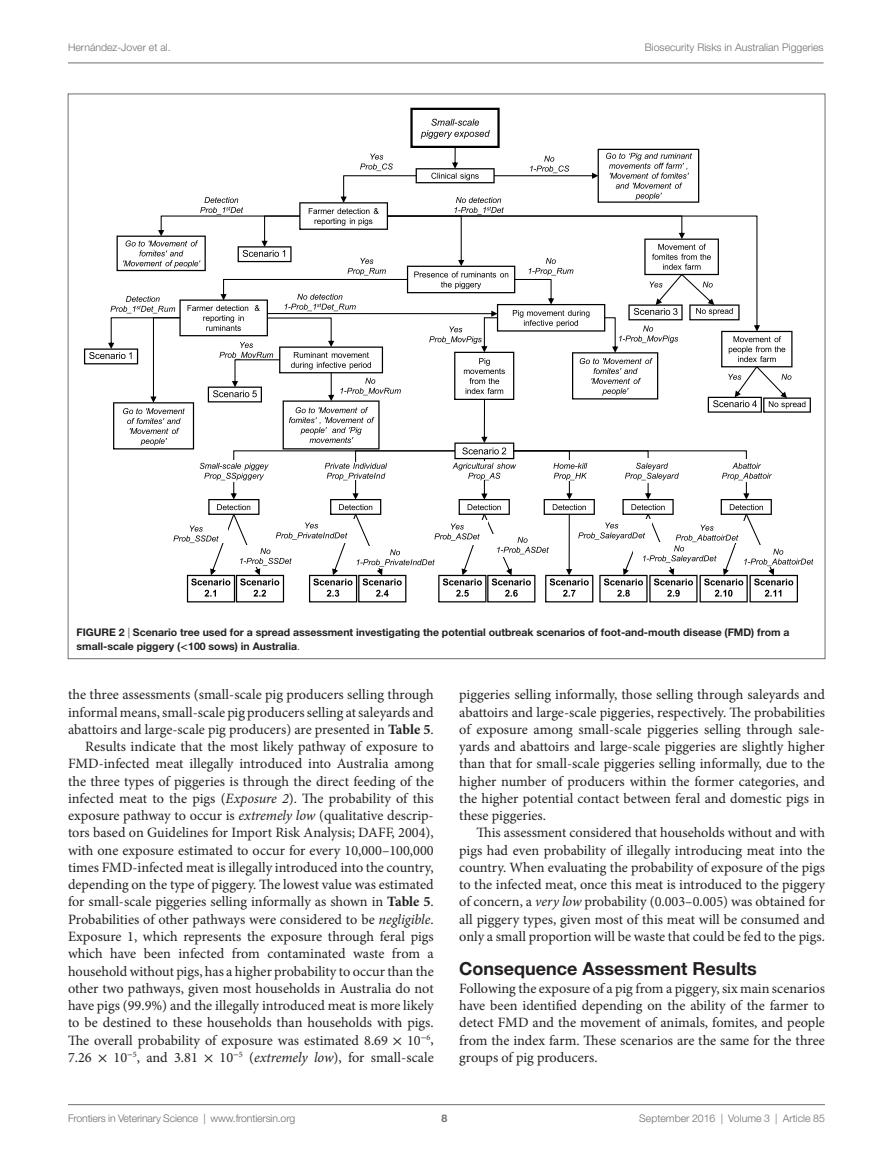
<style>
.page{position:relative;width:893px;height:1170px;background:#fff}
.page>*{position:absolute;margin:0;border:0;box-sizing:border-box;transform-origin:0 0}
.t1{font:700 18px "Helvetica Neue LT Std";color:#231f20}
.t2{font:14.25px/17.2px "Minion Pro";color:#231f20;text-align:justify}
.t3{font:700 10.5px/14.2px "Helvetica Neue LT Std";color:#231f20}
.t4{font:300 10.5px "Helvetica Neue LT Std";color:#6c6d70}
.t5{font:700 10.5px "Helvetica Neue LT Std";color:#6c6d70}
.s1{font-weight:300}
.s2{font-family:"STIX General"}
.s3{font-weight:700}
.s4{font-style:italic}
</style>
<div class="page">
<svg style="left:84px;top:108px;width:729px;height:494px"></svg>
<hr style="left:68px;top:63px;width:756px;height:1px;background:#6c6d70">
<hr style="left:68px;top:1104px;width:757px;height:1px;background:#6c6d70">
<p class="t4" style="left:68px;top:41px;width:104px">Hernández-Jover et al.</p>
<p class="t4" style="left:645px;top:41px;width:180px">Biosecurity Risks in Australian Piggeries</p>
<p class="t3" style="left:77px;top:625px;width:714px">FIG URE 2 <span class="s1">|</span> Scenario tree used for a spread assessment investigating the potential outbreak scenarios of foot-and-mouth disease (FMD) from a small-scale piggery (<span class="s2">&lt;</span>100 sows) in Australia<span class="s1">.</span></p>
<p class="t2" style="left:68px;top:686px;width:367px;text-align:right">the three assessments (small-scale pig producers selling through informal means, small-scale pig producers selling at saleyards and abattoirs and large-scale pig producers) are presented in <span class="s3">Table 5</span>.<br>Results indicate that the most likely pathway of exposure to FMD-infected meat illegally introduced into Australia among the three types of piggeries is through the direct feeding of the infected meat to the pigs (<span class="s4">Exposure 2</span>). The probability of this exposure pathway to occur is <span class="s4">extremely low</span> (qualitative descrip&shy;tors based on Guidelines for Import Risk Analysis; DAFF, 2004), with one exposure estimated to occur for every 10,000–100,000 times FMD-infected meat is illegally introduced into the country, depending on the type of piggery. The lowest value was estimated for small-scale piggeries selling informally as shown in <span class="s3">Table 5</span>.<br>Probabilities of other pathways were considered to be <span class="s4">negligible</span>.<br>Exposure 1, which represents the exposure through feral pigs which have been infected from contaminated waste from a household without pigs, has a higher probability to occur than the other two pathways, given most households in Australia do not have pigs (99.9%) and the illegally introduced meat is more likely to be destined to these households than households with pigs.<br>The overall probability of exposure was estimated 8.69 <span class="s2">×</span> 10<sup>−</sup><sup>6</sup>, 7.26 <span class="s2">×</span> 10<sup>−</sup><sup>5</sup>, and 3.81 <span class="s2">×</span> 10<sup>−</sup><sup>5</sup> (<span class="s4">extremely low</span>), for small-scale</p>
<p class="t2" style="left:459px;top:686px;width:367px">piggeries selling informally, those selling through saleyards and abattoirs and large-scale piggeries, respectively. The probabilities of exposure among small-scale piggeries selling through sale&shy;yards and abattoirs and large-scale piggeries are slightly higher than that for small-scale piggeries selling informally, due to the higher number of producers within the former categories, and the higher potential contact between feral and domestic pigs in these piggeries.</p>
<p class="t2" style="left:459px;top:824px;width:367px;text-indent:17px">This assessment considered that households without and with pigs had even probability of illegally introducing meat into the country. When evaluating the probability of exposure of the pigs to the infected meat, once this meat is introduced to the piggery of concern, a <span class="s4">very low</span> probability (0.003–0.005) was obtained for all piggery types, given most of this meat will be consumed and only a small proportion will be waste that could be fed to the pigs.</p>
<p class="t1" style="left:459px;top:957px;width:299px">Consequence Assessment Results</p>
<p class="t2" style="left:459px;top:979px;width:367px">Following the exposure of a pig from a piggery, six main scenarios have been identified depending on the ability of the farmer to detect FMD and the movement of animals, fomites, and people from the index farm. These scenarios are the same for the three groups of pig producers.</p>
<p class="t4" style="left:68px;top:1111px;width:229px">Frontiers in Veterinary Science | www.frontiersin.org</p>
<p class="t4" style="left:639px;top:1111px;width:187px">September 2016 | Volume 3 | Article 85</p>
<p class="t5" style="left:441px;top:1111px;width:7px">8</p>
</div>
